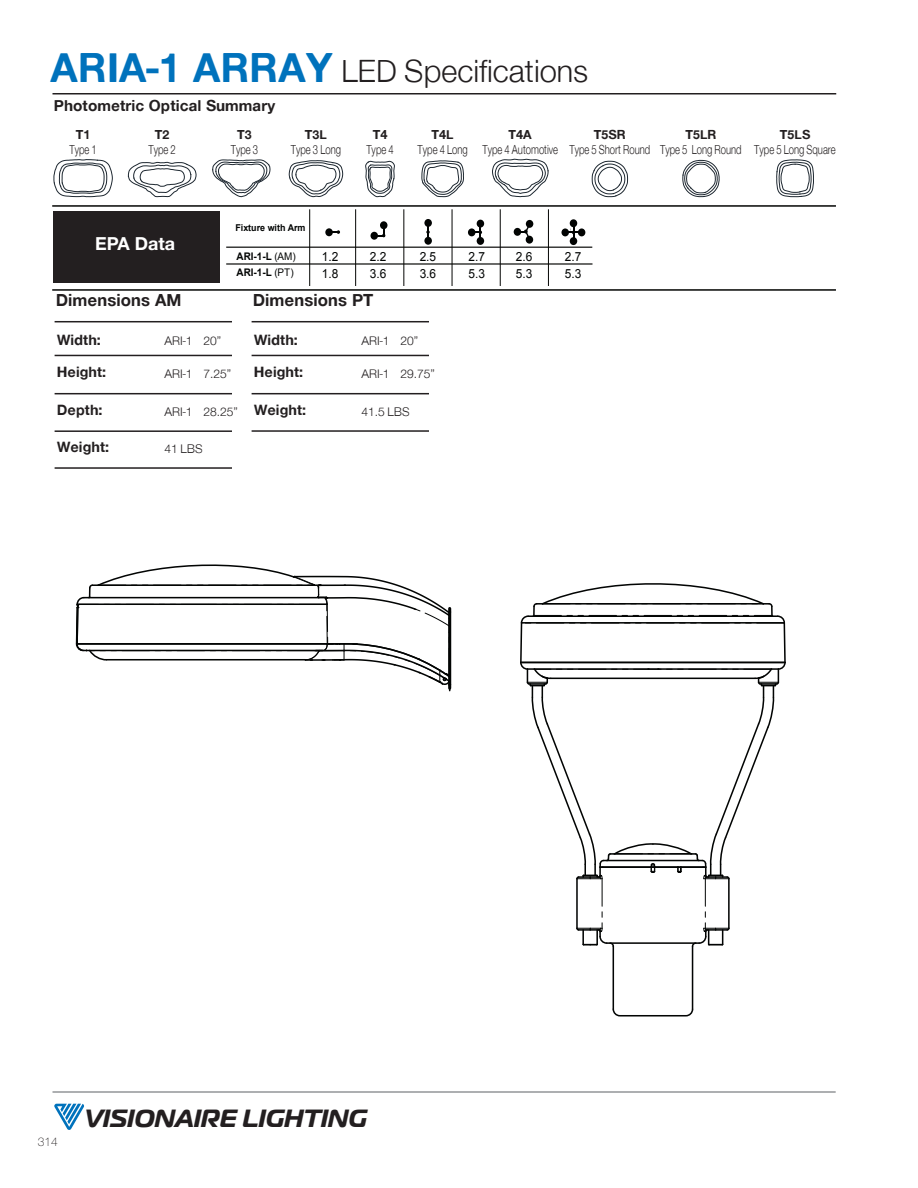
<style>
.page{position:relative;width:918px;height:1188px;background:#fff}
.page>*{position:absolute;margin:0;border:0;box-sizing:border-box;transform-origin:0 0}
.t1{font:33px "Furleys";color:#231f20}
.t2{font:italic 700 24.75px "Magistral";color:#231f20}
.t3{font:700 18px "Furleys";color:#231f20}
.t4{font:700 18px "Helvetica Neue LT Std";color:#fff}
.t5{font:700 16.35px "Furleys";color:#231f20}
.t6{font:700 15.45px/32px "Furleys";color:#231f20}
.t7{font:13.5px/15px "Furleys";color:#231f20;text-align:center;scale:.75 1}
.t8{font:12.9px "Furleys";color:#231f20}
.t9{font:12.6px/16.8px "Arial";color:#020403;scale:.95 1}
.t10{font:100 12px "Helvetica Neue LT Std";color:#231f20}
.t11{font:700 10.5px/16.4px "Arial";color:#020403;scale:.95 1}
.t12{font:700 9.45px "Arial";color:#020403;scale:.95 1}
.s1{font-weight:700;font-size:43.05px;color:#0072bc}
.s2{font-weight:700}
.s3{font-weight:400}
</style>
<div class="page">
<hr style="left:52px;top:1091px;width:784px;height:2px;background:#939598">
<hr style="left:52px;top:93px;width:784px;height:2px;background:#231f20">
<hr style="left:52px;top:205px;width:784px;height:2px;background:#040503">
<hr style="left:52px;top:289px;width:784px;height:2px;background:#040503">
<hr style="left:55px;top:430px;width:177px;height:2px;background:#231f20">
<hr style="left:55px;top:393px;width:177px;height:1px;background:#231f20">
<hr style="left:55px;top:467px;width:177px;height:2px;background:#231f20">
<hr style="left:55px;top:355px;width:177px;height:1px;background:#231f20">
<hr style="left:55px;top:321px;width:177px;height:1px;background:#231f20">
<hr style="left:252px;top:393px;width:177px;height:1px;background:#231f20">
<hr style="left:252px;top:430px;width:177px;height:2px;background:#231f20">
<hr style="left:252px;top:355px;width:177px;height:1px;background:#231f20">
<hr style="left:252px;top:321px;width:177px;height:1px;background:#231f20">
<svg style="left:54px;top:1104px;width:30px;height:26px"></svg>
<div style="left:53px;top:211px;width:167px;height:72px;background:#231f20"></div>
<svg style="left:612px;top:1008px;width:82px;height:9px"></svg>
<hr style="left:692px;top:946px;width:1px;height:63px;background:#020403">
<hr style="left:613px;top:946px;width:1px;height:63px;background:#020403">
<svg style="left:520px;top:583px;width:266px;height:365px"></svg>
<svg style="left:75px;top:564px;width:377px;height:127px"></svg>
<hr style="left:309px;top:209px;width:1px;height:77px;background:#040503">
<hr style="left:226px;top:247px;width:366px;height:1px;background:#040503">
<hr style="left:226px;top:263px;width:366px;height:2px;background:#040503">
<hr style="left:403px;top:209px;width:1px;height:77px;background:#040503">
<hr style="left:355px;top:209px;width:1px;height:77px;background:#040503">
<hr style="left:452px;top:209px;width:1px;height:77px;background:#040503">
<hr style="left:500px;top:209px;width:1px;height:77px;background:#040503">
<hr style="left:548px;top:209px;width:1px;height:77px;background:#040503">
<div style="left:325px;top:228px;width:8px;height:8px;background:#020403;border-radius:50%"></div>
<svg style="left:332px;top:230px;width:8px;height:4px"></svg>
<div style="left:371px;top:232px;width:7px;height:8px;background:#020403;border-radius:50%"></div>
<svg style="left:376px;top:227px;width:9px;height:10px"></svg>
<div style="left:380px;top:221px;width:7px;height:8px;background:#020403;border-radius:50%"></div>
<div style="left:424px;top:237px;width:8px;height:8px;background:#020403;border-radius:50%"></div>
<svg style="left:426px;top:227px;width:4px;height:11px"></svg>
<div style="left:424px;top:219px;width:8px;height:8px;background:#020403;border-radius:50%"></div>
<div style="left:468px;top:228px;width:7px;height:8px;background:#020403;border-radius:50%"></div>
<svg style="left:472px;top:224px;width:10px;height:17px"></svg>
<div style="left:477px;top:220px;width:7px;height:8px;background:#020403;border-radius:50%"></div>
<div style="left:477px;top:237px;width:7px;height:8px;background:#020403;border-radius:50%"></div>
<svg style="left:517px;top:223px;width:14px;height:17px"></svg>
<div style="left:514px;top:228px;width:7px;height:8px;background:#020403;border-radius:50%"></div>
<div style="left:526px;top:236px;width:7px;height:8px;background:#020403;border-radius:50%"></div>
<div style="left:526px;top:220px;width:7px;height:8px;background:#020403;border-radius:50%"></div>
<div style="left:570px;top:237px;width:7px;height:8px;background:#020403;border-radius:50%"></div>
<svg style="left:565px;top:223px;width:17px;height:18px"></svg>
<div style="left:570px;top:219px;width:7px;height:8px;background:#020403;border-radius:50%"></div>
<div style="left:578px;top:228px;width:7px;height:8px;background:#020403;border-radius:50%"></div>
<div style="left:561px;top:228px;width:8px;height:8px;background:#020403;border-radius:50%"></div>
<svg style="left:54px;top:159px;width:59px;height:38px"></svg>
<svg style="left:128px;top:162px;width:68px;height:35px"></svg>
<svg style="left:212px;top:160px;width:58px;height:37px"></svg>
<svg style="left:289px;top:160px;width:54px;height:37px"></svg>
<svg style="left:365px;top:160px;width:30px;height:37px"></svg>
<svg style="left:421px;top:160px;width:43px;height:37px"></svg>
<svg style="left:492px;top:159px;width:57px;height:38px"></svg>
<svg style="left:592px;top:161px;width:36px;height:36px"></svg>
<svg style="left:682px;top:160px;width:38px;height:37px"></svg>
<svg style="left:776px;top:159px;width:38px;height:38px"></svg>
<p class="t1" style="left:51px;top:51px;width:539px"><span class="s1">ARIA-1 ARRAY</span> LED Specifications</p>
<p class="t5" style="left:54px;top:95px;width:223px">Photometric Optical Summary</p>
<p class="t7" style="left:69px;top:126px;width:38px"><span class="s2">T1<br></span>Type 1</p>
<p class="t7" style="left:149px;top:126px;width:38px"><span class="s2">T2<br></span>Type 2</p>
<p class="t7" style="left:231px;top:126px;width:38px"><span class="s2">T3<br></span>Type 3</p>
<p class="t7" style="left:291px;top:126px;width:68px"><span class="s2">T3L<br></span>Type 3 Long</p>
<p class="t7" style="left:366px;top:126px;width:38px"><span class="s2">T4<br></span>Type 4</p>
<p class="t7" style="left:418px;top:126px;width:68px"><span class="s2">T4L<br></span>Type 4 Long</p>
<p class="t7" style="left:482px;top:126px;width:102px"><span class="s2">T4A<br></span>Type 4 Automotive</p>
<p class="t7" style="left:569px;top:126px;width:109px"><span class="s2">T5SR<br></span>Type 5 Short Round</p>
<p class="t7" style="left:660px;top:126px;width:110px"><span class="s2">T5LR<br></span>Type 5 Long Round</p>
<p class="t7" style="left:754px;top:126px;width:110px"><span class="s2">T5LS<br></span>Type 5 Long Square</p>
<p class="t4" style="left:95px;top:233px;width:82px">EPA Data</p>
<p class="t12" style="left:235px;top:221px;width:75px">Fixture with Arm</p>
<p class="t11" style="left:237px;top:248px;width:64px">ARI-1-L <span class="s3">(AM)<br></span>ARI-1-L <span class="s3">(PT)</span></p>
<p class="t9" style="left:322px;top:248px;width:19px">1.2<br>1.8</p>
<p class="t9" style="left:370px;top:248px;width:19px">2.2<br>3.6</p>
<p class="t9" style="left:420px;top:248px;width:19px">2.5<br>3.6</p>
<p class="t9" style="left:468px;top:248px;width:19px">2.7<br>5.3</p>
<p class="t9" style="left:516px;top:248px;width:19px">2.6<br>5.3</p>
<p class="t9" style="left:565px;top:248px;width:19px">2.7<br>5.3</p>
<p class="t3" style="left:56px;top:289px;width:128px">Dimensions AM</p>
<p class="t8" style="left:164px;top:333px;width:58px">ARI-1 20”</p>
<p class="t8" style="left:164px;top:366px;width:68px">ARI-1 7.25”</p>
<p class="t6" style="left:57px;top:323px;width:51px">Width:<br>Height:</p>
<p class="t6" style="left:57px;top:393px;width:47px">Depth:</p>
<p class="t8" style="left:164px;top:404px;width:75px">ARI-1 28.25”</p>
<p class="t6" style="left:57px;top:431px;width:54px">Weight:</p>
<p class="t8" style="left:164px;top:441px;width:40px">41 LBS</p>
<p class="t3" style="left:253px;top:289px;width:122px">Dimensions PT</p>
<p class="t8" style="left:361px;top:333px;width:58px">ARI-1 20”</p>
<p class="t8" style="left:361px;top:366px;width:75px">ARI-1 29.75”</p>
<p class="t6" style="left:254px;top:323px;width:51px">Width:<br>Height:</p>
<p class="t6" style="left:254px;top:394px;width:54px">Weight:</p>
<p class="t8" style="left:361px;top:404px;width:50px">41.5 LBS</p>
<p class="t10" style="left:38px;top:1135px;width:22px">314</p>
<p class="t2" style="left:84px;top:1102px;width:284px">VISIONAIRE LIGHTING</p>
</div>
